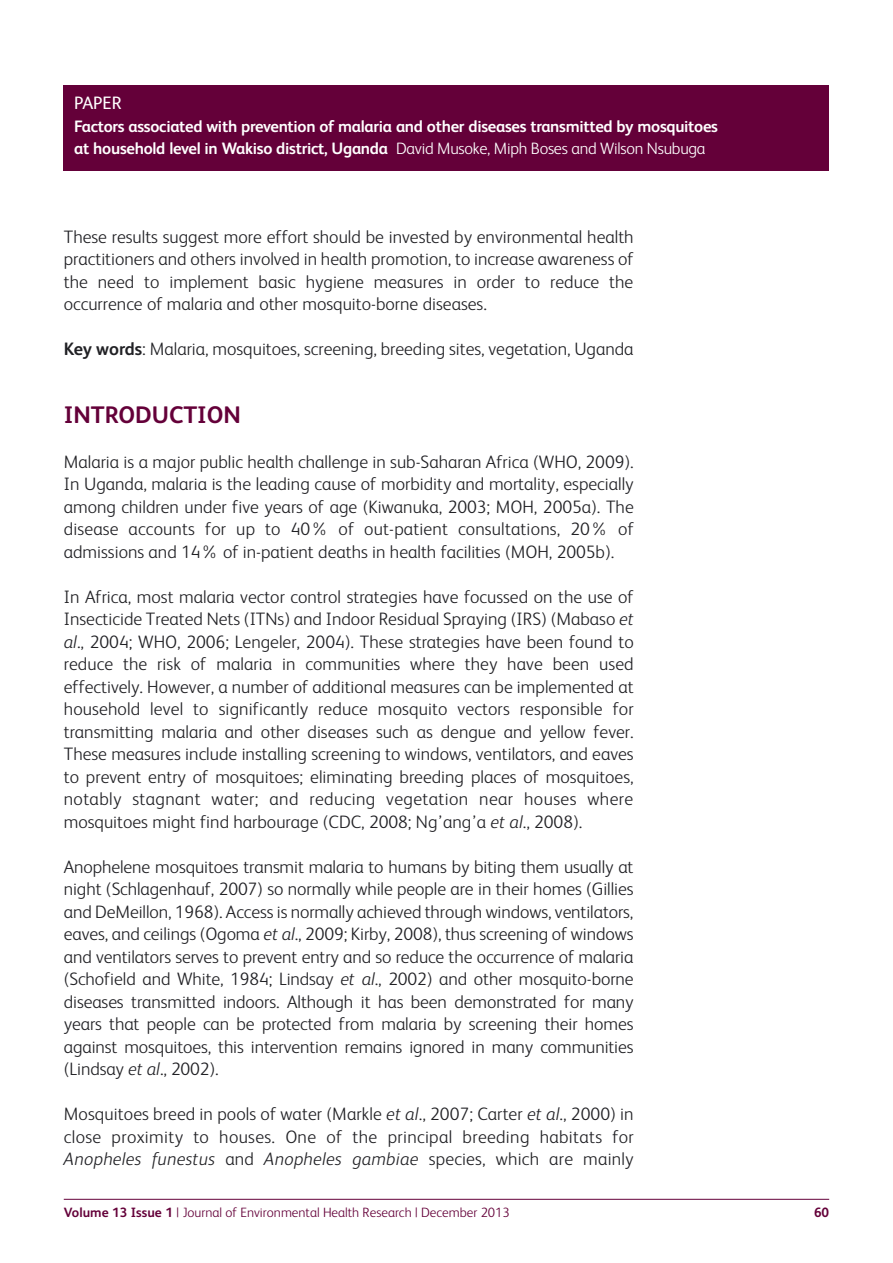
<style>
.page{position:relative;width:893px;height:1263px;background:#fff}
.page>*{position:absolute;margin:0;border:0;box-sizing:border-box;transform-origin:0 0}
.t1{font:700 24px "FS Albert";color:#640039}
.t2{font:300 18px/22.5px "FS Albert";color:#212125;text-align:justify}
.t3{font:18px "FS Albert";color:#fff}
.t4{font:700 16.5px/22.5px "FS Albert";letter-spacing:-.015em;color:#fff}
.t5{font:300 13.5px "FS Albert";color:#640039}
.t6{font:700 13.5px "FS Albert";color:#640039}
.s1{font-weight:300}
.s2{font-weight:700}
.s3{font-style:italic}
</style>
<div class="page">
<hr style="left:64px;top:1199px;width:765px;height:1px;background:#640039">
<div style="left:64px;top:85px;width:765px;height:85px;background:#640039"></div>
<p class="t3" style="left:74px;top:97px;width:49px">PAPER</p>
<p class="t4" style="left:74px;top:116px;width:645px">Factors associated with prevention of malaria and other diseases transmitted by mosquitoes at household level in Wakiso district, Uganda <span class="s1">David Musoke, Miph Boses and Wilson Nsubuga</span></p>
<p class="t2" style="left:64px;top:227px;width:571px">These results suggest more effort should be invested by environmental health practitioners and others involved in health promotion, to increase awareness of the need to implement basic hygiene measures in order to reduce the occurrence of malaria and other mosquito-borne diseases.</p>
<p class="t2" style="left:64px;top:340px;width:571px"><span class="s2">Key words</span>: Malaria, mosquitoes, screening, breeding sites, vegetation, Uganda</p>
<h1 class="t1" style="left:64px;top:406px;width:179px">INTRODUCTION</h1>
<p class="t2" style="left:64px;top:452px;width:572px">Malaria is a major public health challenge in sub-Saharan Africa (WHO, 2009).<br>In Uganda, malaria is the leading cause of morbidity and mortality, especially among children under five years of age (Kiwanuka, 2003; MOH, 2005a). The disease accounts for up to 40% of out-patient consultations, 20% of admissions and 14% of in-patient deaths in health facilities (MOH, 2005b).</p>
<p class="t2" style="left:64px;top:587px;width:571px">In Africa, most malaria vector control strategies have focussed on the use of Insecticide Treated Nets (ITNs) and Indoor Residual Spraying (IRS) (Mabaso <span class="s3">et al</span>., 2004; WHO, 2006; Lengeler, 2004). These strategies have been found to reduce the risk of malaria in communities where they have been used effectively. However, a number of additional measures can be implemented at household level to significantly reduce mosquito vectors responsible for transmitting malaria and other diseases such as dengue and yellow fever.<br>These measures include installing screening to windows, ventilators, and eaves to prevent entry of mosquitoes; eliminating breeding places of mosquitoes, notably stagnant water; and reducing vegetation near houses where mosquitoes might find harbourage (CDC, 2008; Ng’ang’a <span class="s3">et al</span>., 2008).</p>
<p class="t2" style="left:64px;top:857px;width:571px">Anophelene mosquitoes transmit malaria to humans by biting them usually at night (Schlagenhauf, 2007) so normally while people are in their homes (Gillies and DeMeillon, 1968). Access is normally achieved through windows, ventilators, eaves, and ceilings (Ogoma <span class="s3">et al</span>., 2009; Kirby, 2008), thus screening of windows and ventilators serves to prevent entry and so reduce the occurrence of malaria (Schofield and White, 1984; Lindsay <span class="s3">et al</span>., 2002) and other mosquito-borne diseases transmitted indoors. Although it has been demonstrated for many years that people can be protected from malaria by screening their homes against mosquitoes, this intervention remains ignored in many communities (Lindsay <span class="s3">et al</span>., 2002).</p>
<p class="t2" style="left:64px;top:1105px;width:571px">Mosquitoes breed in pools of water (Markle <span class="s3">et al</span>., 2007; Carter <span class="s3">et al</span>., 2000) in close proximity to houses. One of the principal breeding habitats for <span class="s3">Anopheles funestus</span> and <span class="s3">Anopheles gambiae</span> species, which are mainly</p>
<p class="t5" style="left:64px;top:1208px;width:448px"><span class="s2">Volume 13 Issue 1</span> | Journal of Environmental Health Research | December 2013</p>
<p class="t6" style="left:814px;top:1208px;width:17px">60</p>
</div>
